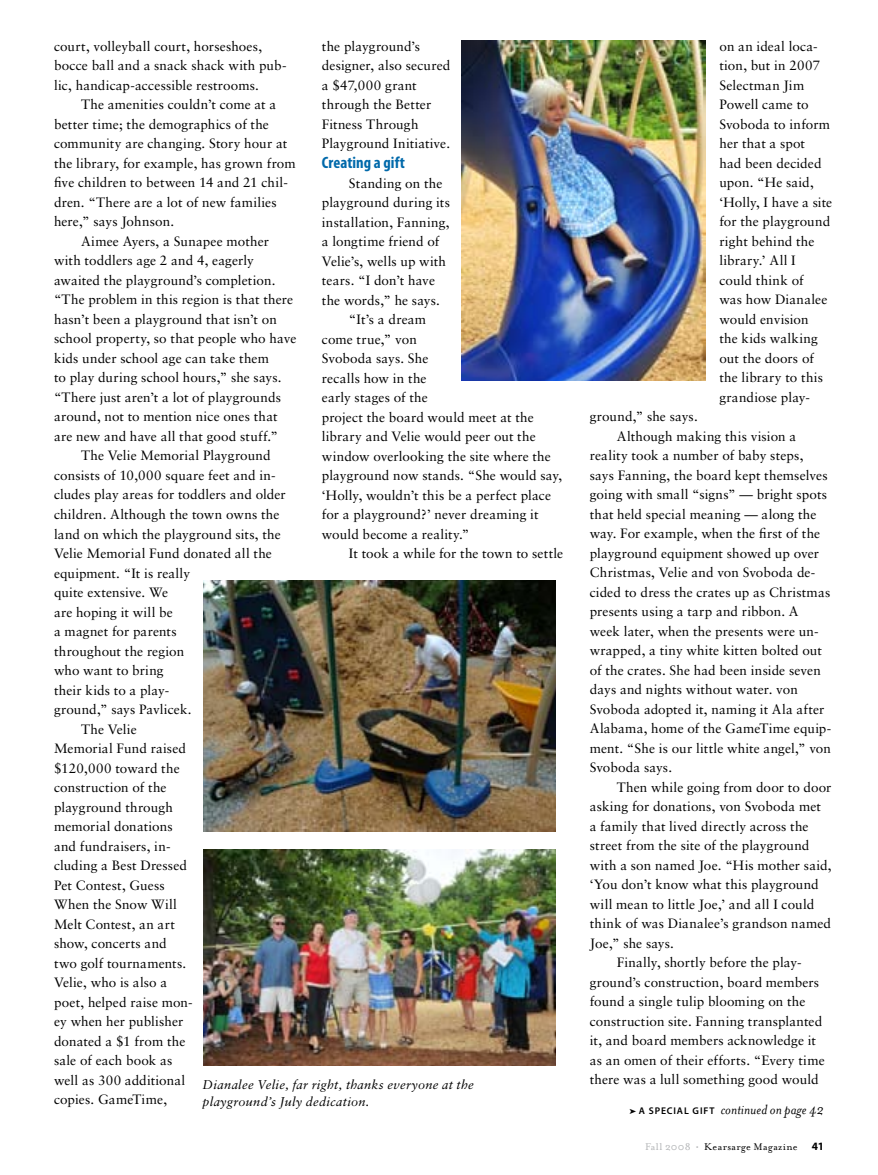
<style>
.page{position:relative;width:878px;height:1175px;background:#fff}
.page>*{position:absolute;margin:0;border:0;box-sizing:border-box;transform-origin:0 0}
.t1{font:700 condensed 16.5px "Myriad Pro";letter-spacing:.005em;color:#0069aa}
.t2{font:italic 15.3px "Mrs Eaves";letter-spacing:.005em;color:#000}
.t3{font:13.5px/19.5px "Sabon";letter-spacing:.01em;color:#000}
.t4{font:12.75px/16.5px "Sabon Italic Os F";letter-spacing:.015em;color:#000}
.t5{font:11.25px "Mrs Eaves Roman";letter-spacing:.03em;color:#000}
.t6{font:700 11.25px "Myriad Pro";color:#000}
.s1{font-family:"Myriad Pro";font-weight:600;font-style:normal;font-size:9.75px}
.s2{color:#b2b4b6}
</style>
<div class="page">
<img style="left:203px;top:581px;width:353px;height:250px">
<img style="left:203px;top:849px;width:353px;height:216px">
<img style="left:461px;top:40px;width:245px;height:341px">
<p class="t3" style="left:322px;top:36px;width:130px">the playground’s designer, also secured a $47,000 grant through the Better<br>Fitness Through<br>Playground Initiative.</p>
<p class="t1" style="left:322px;top:152px;width:85px">Creating a gift</p>
<p class="t3" style="left:349px;top:173px;width:95px">Standing on the</p>
<p class="t3" style="left:322px;top:192px;width:129px">playground during its</p>
<p class="t3" style="left:322px;top:212px;width:129px">installation, Fanning,</p>
<p class="t3" style="left:322px;top:231px;width:119px">a longtime friend of</p>
<p class="t3" style="left:322px;top:251px;width:126px">Velie’s, wells up with</p>
<p class="t3" style="left:322px;top:270px;width:115px">tears. “I don’t have</p>
<p class="t3" style="left:322px;top:290px;width:120px">the words,” he says.</p>
<p class="t3" style="left:349px;top:309px;width:79px">“It’s a dream</p>
<p class="t3" style="left:322px;top:329px;width:96px">come true,” von</p>
<p class="t3" style="left:322px;top:348px;width:108px">Svoboda says. She</p>
<p class="t3" style="left:322px;top:368px;width:106px">recalls how in the</p>
<p class="t3" style="left:322px;top:387px;width:107px">early stages of the</p>
<p class="t3" style="left:322px;top:407px;width:213px">project the board would meet at the</p>
<p class="t3" style="left:322px;top:426px;width:215px">library and Velie would peer out the</p>
<p class="t3" style="left:322px;top:446px;width:230px">window overlooking the site where the</p>
<p class="t3" style="left:322px;top:465px;width:242px">playground now stands. “She would say,</p>
<p class="t3" style="left:322px;top:485px;width:231px">‘Holly, wouldn’t this be a perfect place</p>
<p class="t3" style="left:322px;top:504px;width:218px">for a playground?’ never dreaming it</p>
<p class="t3" style="left:322px;top:524px;width:149px">would become a reality.”</p>
<p class="t3" style="left:349px;top:543px;width:216px">It took a while for the town to settle</p>
<p class="t3" style="left:54px;top:36px;width:234px">court, volleyball court, horseshoes, bocce ball and a snack shack with pub&shy;lic, handicap-accessible restrooms.</p>
<p class="t3" style="left:81px;top:95px;width:196px">The amenities couldn’t come at a</p>
<p class="t3" style="left:54px;top:114px;width:216px">better time; the demographics of the</p>
<p class="t3" style="left:54px;top:134px;width:235px">community are changing. Story hour at</p>
<p class="t3" style="left:54px;top:153px;width:243px">the library, for example, has grown from</p>
<p class="t3" style="left:54px;top:173px;width:235px">five children to between 14 and 21 chil-</p>
<p class="t3" style="left:54px;top:192px;width:224px">dren. “There are a lot of new families</p>
<p class="t3" style="left:54px;top:212px;width:122px">here,” says Johnson.</p>
<p class="t3" style="left:81px;top:231px;width:189px">Aimee Ayers, a Sunapee mother</p>
<p class="t3" style="left:54px;top:251px;width:201px">with toddlers age 2 and 4, eagerly</p>
<p class="t3" style="left:54px;top:270px;width:223px">awaited the playground’s completion.</p>
<p class="t3" style="left:54px;top:290px;width:241px">“The problem in this region is that there</p>
<p class="t3" style="left:54px;top:309px;width:224px">hasn’t been a playground that isn’t on</p>
<p class="t3" style="left:54px;top:329px;width:244px">school property, so that people who have</p>
<p class="t3" style="left:54px;top:348px;width:216px">kids under school age can take them</p>
<p class="t3" style="left:54px;top:368px;width:229px">to play during school hours,” she says.</p>
<p class="t3" style="left:54px;top:387px;width:228px">“There just aren’t a lot of playgrounds</p>
<p class="t3" style="left:54px;top:407px;width:225px">around, not to mention nice ones that</p>
<p class="t3" style="left:54px;top:426px;width:225px">are new and have all that good stuff.”</p>
<p class="t3" style="left:81px;top:446px;width:191px">The Velie Memorial Playground</p>
<p class="t3" style="left:54px;top:465px;width:223px">consists of 10,000 square feet and in-</p>
<p class="t3" style="left:54px;top:485px;width:233px">cludes play areas for toddlers and older</p>
<p class="t3" style="left:54px;top:504px;width:227px">children. Although the town owns the</p>
<p class="t3" style="left:54px;top:524px;width:228px">land on which the playground sits, the</p>
<p class="t3" style="left:54px;top:543px;width:219px">Velie Memorial Fund donated all the</p>
<p class="t3" style="left:54px;top:563px;width:138px">equipment. “It is really</p>
<p class="t3" style="left:54px;top:582px;width:116px">quite extensive. We</p>
<p class="t3" style="left:54px;top:602px;width:120px">are hoping it will be</p>
<p class="t3" style="left:54px;top:621px;width:124px">a magnet for parents</p>
<p class="t3" style="left:54px;top:641px;width:132px">throughout the region</p>
<p class="t3" style="left:54px;top:660px;width:111px">who want to bring</p>
<p class="t3" style="left:54px;top:680px;width:117px">their kids to a play-</p>
<p class="t3" style="left:54px;top:699px;width:139px">ground,” says Pavlicek.</p>
<p class="t3" style="left:81px;top:719px;width:57px">The Velie</p>
<p class="t3" style="left:54px;top:738px;width:133px">Memorial Fund raised</p>
<p class="t3" style="left:54px;top:758px;width:127px">$120,000 toward the</p>
<p class="t3" style="left:54px;top:777px;width:114px">construction of the</p>
<p class="t3" style="left:54px;top:797px;width:120px">playground through</p>
<p class="t3" style="left:54px;top:816px;width:120px">memorial donations</p>
<p class="t3" style="left:54px;top:836px;width:118px">and fundraisers, in-</p>
<p class="t3" style="left:54px;top:855px;width:134px">cluding a Best Dressed</p>
<p class="t3" style="left:54px;top:875px;width:112px">Pet Contest, Guess</p>
<p class="t3" style="left:54px;top:894px;width:124px">When the Snow Will</p>
<p class="t3" style="left:54px;top:914px;width:122px">Melt Contest, an art</p>
<p class="t3" style="left:54px;top:933px;width:114px">show, concerts and</p>
<p class="t3" style="left:54px;top:953px;width:134px">two golf tournaments.</p>
<p class="t3" style="left:54px;top:972px;width:115px">Velie, who is also a</p>
<p class="t3" style="left:54px;top:992px;width:140px">poet, helped raise mon-</p>
<p class="t3" style="left:54px;top:1011px;width:131px">ey when her publisher</p>
<p class="t3" style="left:54px;top:1031px;width:133px">donated a $1 from the</p>
<p class="t3" style="left:54px;top:1050px;width:120px">sale of each book as</p>
<p class="t3" style="left:54px;top:1070px;width:133px">well as 300 additional</p>
<p class="t3" style="left:54px;top:1089px;width:114px">copies. GameTime,</p>
<p class="t4" style="left:202px;top:1076px;width:272px">Dianalee Velie, far right, thanks everyone at the playground’s July dedication.</p>
<p class="t3" style="left:719px;top:36px;width:114px">on an ideal loca&shy;tion, but in 2007<br>Selectman Jim<br>Powell came to<br>Svoboda to inform her that a spot<br>had been decided upon. “He said, ‘Holly, I have a site for the playground right behind the library.’ All I<br>could think of<br>was how Dianalee would envision<br>the kids walking out the doors of the library to this grandiose play-</p>
<p class="t3" style="left:589px;top:407px;width:109px">ground,” she says.</p>
<p class="t3" style="left:616px;top:426px;width:181px">Although making this vision a</p>
<p class="t3" style="left:589px;top:446px;width:215px">reality took a number of baby steps,</p>
<p class="t3" style="left:589px;top:465px;width:239px">says Fanning, the board kept themselves</p>
<p class="t3" style="left:589px;top:485px;width:239px">going with small “signs” — bright spots</p>
<p class="t3" style="left:589px;top:504px;width:228px">that held special meaning — along the</p>
<p class="t3" style="left:589px;top:524px;width:232px">way. For example, when the first of the</p>
<p class="t3" style="left:589px;top:543px;width:231px">playground equipment showed up over</p>
<p class="t3" style="left:589px;top:563px;width:227px">Christmas, Velie and von Svoboda de-</p>
<p class="t3" style="left:589px;top:582px;width:242px">cided to dress the crates up as Christmas</p>
<p class="t3" style="left:589px;top:602px;width:210px">presents using a tarp and ribbon. A</p>
<p class="t3" style="left:589px;top:621px;width:230px">week later, when the presents were un-</p>
<p class="t3" style="left:589px;top:641px;width:233px">wrapped, a tiny white kitten bolted out</p>
<p class="t3" style="left:589px;top:660px;width:232px">of the crates. She had been inside seven</p>
<p class="t3" style="left:589px;top:680px;width:209px">days and nights without water. von</p>
<p class="t3" style="left:589px;top:699px;width:236px">Svoboda adopted it, naming it Ala after</p>
<p class="t3" style="left:589px;top:719px;width:243px">Alabama, home of the GameTime equip-</p>
<p class="t3" style="left:589px;top:738px;width:243px">ment. “She is our little white angel,” von</p>
<p class="t3" style="left:589px;top:757px;width:84px">Svoboda says.</p>
<p class="t3" style="left:616px;top:777px;width:216px">Then while going from door to door</p>
<p class="t3" style="left:589px;top:796px;width:233px">asking for donations, von Svoboda met</p>
<p class="t3" style="left:589px;top:816px;width:220px">a family that lived directly across the</p>
<p class="t3" style="left:589px;top:835px;width:221px">street from the site of the playground</p>
<p class="t3" style="left:589px;top:855px;width:243px">with a son named Joe. “His mother said,</p>
<p class="t3" style="left:589px;top:874px;width:230px">‘You don’t know what this playground</p>
<p class="t3" style="left:589px;top:894px;width:226px">will mean to little Joe,’ and all I could</p>
<p class="t3" style="left:589px;top:913px;width:243px">think of was Dianalee’s grandson named</p>
<p class="t3" style="left:589px;top:933px;width:86px">Joe,” she says.</p>
<p class="t3" style="left:616px;top:952px;width:186px">Finally, shortly before the play-</p>
<p class="t3" style="left:589px;top:972px;width:231px">ground’s construction, board members</p>
<p class="t3" style="left:589px;top:991px;width:217px">found a single tulip blooming on the</p>
<p class="t3" style="left:589px;top:1011px;width:234px">construction site. Fanning transplanted</p>
<p class="t3" style="left:589px;top:1030px;width:228px">it, and board members acknowledge it</p>
<p class="t3" style="left:589px;top:1050px;width:236px">as an omen of their efforts. “Every time</p>
<p class="t3" style="left:589px;top:1069px;width:230px">there was a lull something good would</p>
<p class="t2" style="left:629px;top:1101px;width:196px">➤ <span class="s1">A SPECIAL GIFT</span> continued on page 42</p>
<p class="t5" style="left:645px;top:1140px;width:154px"><span class="s2">Fall 2008 •</span> Kearsarge Magazine</p>
<p class="t6" style="left:811px;top:1138px;width:14px">41</p>
</div>
